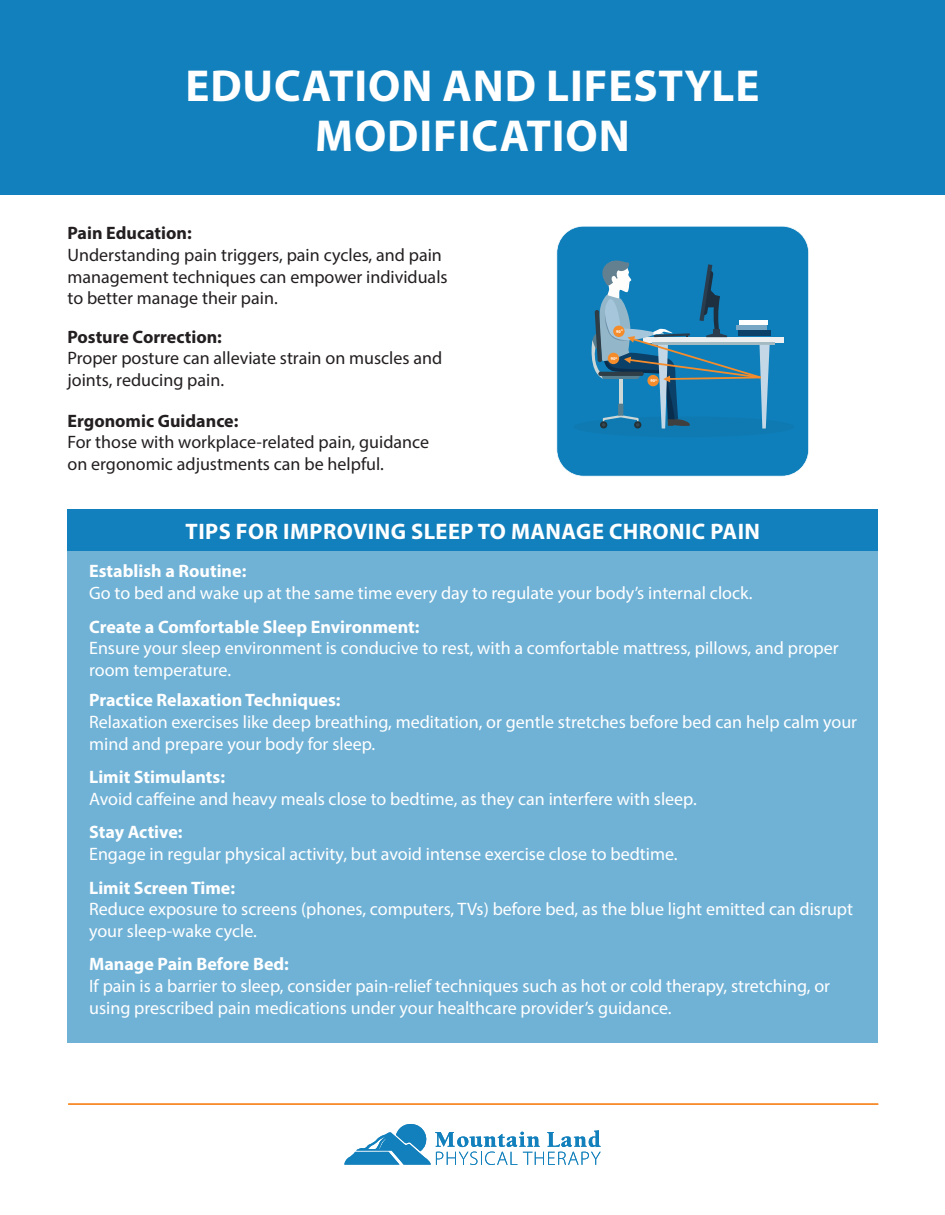
<style>
.page{position:relative;width:945px;height:1215px;background:#fff}
.page>*{position:absolute;margin:0;border:0;box-sizing:border-box;transform-origin:0 0}
.t1{font:700 45px/49.8px "Myriad Pro";letter-spacing:.02em;color:#fff;text-align:center}
.t2{font:700 22.5px "Myriad Pro";letter-spacing:.02em;color:#fff}
.t3{font:18px/21.6px "Myriad Pro";color:#fff}
.t4{font:18px/21.6px "Myriad Pro";color:#231f20}
.t5{font:700 18px "Myriad Pro";color:#fff}
.t6{font:700 18px "Myriad Pro";color:#231f20}
.t7{font:700 4.35px "Myriad Pro";color:#fff}
</style>
<div class="page">
<div style="left:0;top:0;width:945px;height:195px;background:#1280bc"></div>
<svg style="left:344px;top:1124px;width:257px;height:41px"></svg>
<hr style="left:68px;top:1103px;width:810px;height:2px;background:#f68c2b">
<div style="left:68px;top:510px;width:810px;height:41px;background:#1280bc"></div>
<div style="left:68px;top:551px;width:810px;height:491px;background:#70b2d6"></div>
<svg style="left:556px;top:226px;width:253px;height:251px;background:#1884bd"></svg>
<div style="left:574px;top:416px;width:220px;height:21px;background:#0f7ab1;border-radius:50%"></div>
<div style="left:643px;top:337px;width:141px;height:6px;background:#edeff0"></div>
<hr style="left:652px;top:342px;width:123px;height:3px;background:#a4bac2">
<svg style="left:587px;top:260px;width:183px;height:169px;background:#3385b0"></svg>
<h1 class="t1" style="left:185px;top:60px;width:576px">EDUCATION AND LIFESTYLE<br>MODIFICATION</h1>
<p class="t6" style="left:68px;top:222px;width:126px">Pain Education:</p>
<p class="t4" style="left:68px;top:244px;width:382px">Understanding pain triggers, pain cycles, and pain management techniques can empower individuals to better manage their pain.</p>
<p class="t6" style="left:68px;top:325px;width:156px">Posture Correction:</p>
<p class="t4" style="left:68px;top:347px;width:376px">Proper posture can alleviate strain on muscles and joints, reducing pain.</p>
<p class="t6" style="left:68px;top:409px;width:172px">Ergonomic Guidance:</p>
<p class="t4" style="left:68px;top:431px;width:363px">For those with workplace-related pain, guidance on ergonomic adjustments can be helpful.</p>
<p class="t7" style="left:616px;top:329px;width:8px">90<sup>O</sup></p>
<p class="t7" style="left:611px;top:356px;width:8px">90<sup>O</sup></p>
<p class="t7" style="left:651px;top:378px;width:8px">90<sup>O</sup></p>
<p class="t2" style="left:186px;top:516px;width:576px">TIPS FOR IMPROVING SLEEP TO MANAGE CHRONIC PAIN</p>
<p class="t5" style="left:89px;top:560px;width:159px">Establish a Routine:</p>
<p class="t3" style="left:89px;top:582px;width:665px">Go to bed and wake up at the same time every day to regulate your body’s internal clock.</p>
<p class="t5" style="left:89px;top:615px;width:332px">Create a Comfortable Sleep Environment:</p>
<p class="t3" style="left:89px;top:637px;width:751px">Ensure your sleep environment is conducive to rest, with a comfortable mattress, pillows, and proper room temperature.</p>
<p class="t5" style="left:89px;top:689px;width:253px">Practice Relaxation Techniques:</p>
<p class="t3" style="left:89px;top:711px;width:770px">Relaxation exercises like deep breathing, meditation, or gentle stretches before bed can help calm your mind and prepare your body for sleep.</p>
<p class="t5" style="left:89px;top:765px;width:137px">Limit Stimulants:</p>
<p class="t3" style="left:89px;top:788px;width:609px">Avoid caffeine and heavy meals close to bedtime, as they can interfere with sleep.</p>
<p class="t5" style="left:89px;top:821px;width:95px">Stay Active:</p>
<p class="t3" style="left:89px;top:843px;width:590px">Engage in regular physical activity, but avoid intense exercise close to bedtime.</p>
<p class="t5" style="left:89px;top:876px;width:147px">Limit Screen Time:</p>
<p class="t3" style="left:89px;top:898px;width:765px">Reduce exposure to screens (phones, computers, TVs) before bed, as the blue light emitted can disrupt your sleep-wake cycle.</p>
<p class="t5" style="left:89px;top:953px;width:201px">Manage Pain Before Bed:</p>
<p class="t3" style="left:89px;top:975px;width:743px">If pain is a barrier to sleep, consider pain-relief techniques such as hot or cold therapy, stretching, or using prescribed pain medications under your healthcare provider’s guidance.</p>
</div>
